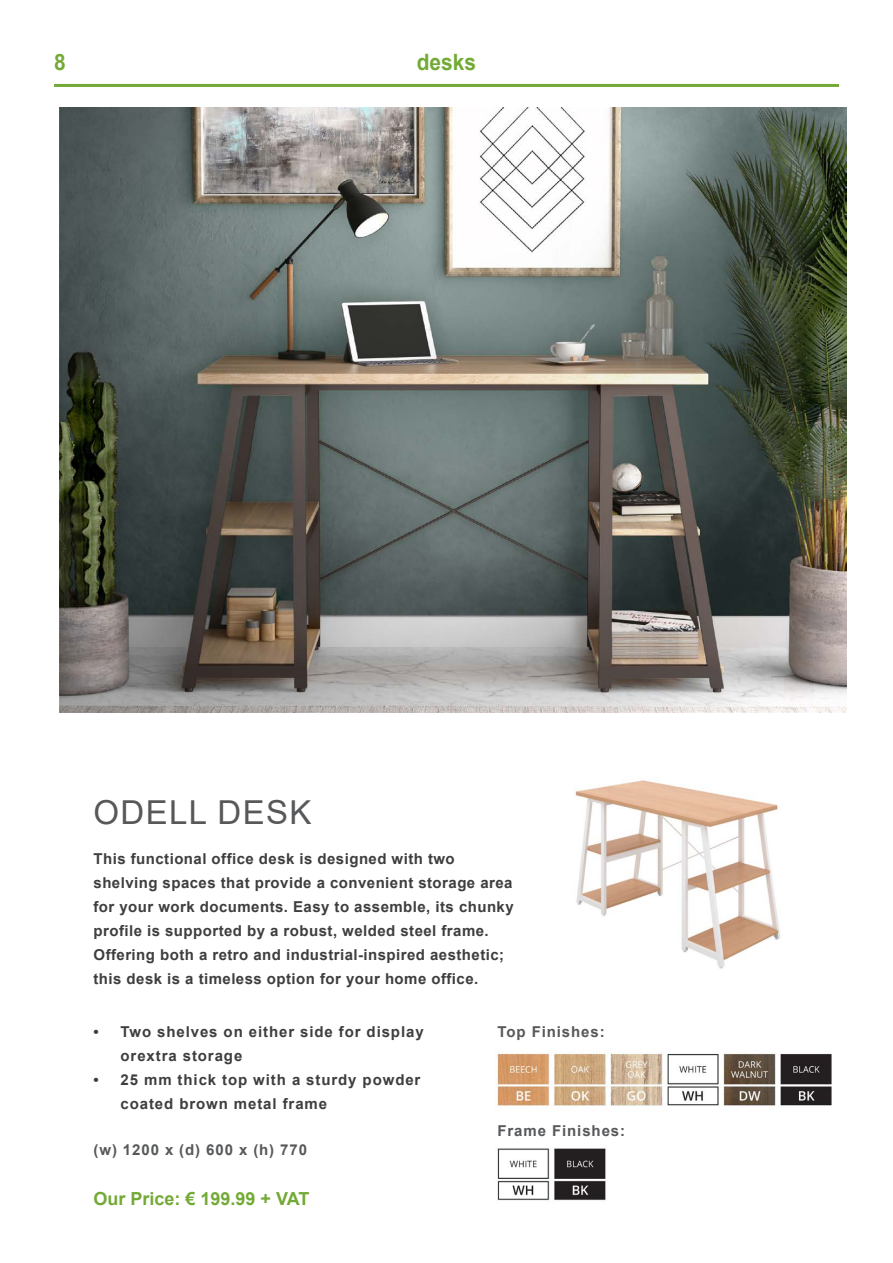
<style>
.page{position:relative;width:893px;height:1263px;background:#fff}
.page>*{position:absolute;margin:0;border:0;box-sizing:border-box;transform-origin:0 0}
.t1{font:33px "Arial";letter-spacing:.04em;color:#57585a}
.t2{font:700 22.5px "Arial";color:#73aa36;scale:.93 1}
.t3{font:700 18px "Arial";color:#73aa36}
.t4{font:700 15px/24px "Arial";letter-spacing:.03em;color:#3e3e3f}
.t5{font:700 15px/24px "Arial";letter-spacing:.06em;color:#3e3e3f}
.t6{font:700 15px "Arial";letter-spacing:.06em;color:#57585a}
</style>
<div class="page">
<img style="left:496px;top:1052px;width:336px;height:149px">
<img style="left:59px;top:107px;width:787px;height:606px">
<hr style="left:54px;top:84px;width:785px;height:3px;background:#73aa36">
<div style="left:497px;top:1125px;width:136px;height:20px;background:#fff"></div>
<img style="left:575px;top:780px;width:206px;height:189px">
<p class="t2" style="left:54px;top:47px;width:14px">8</p>
<p class="t2" style="left:417px;top:47px;width:65px">desks</p>
<p class="t1" style="left:94px;top:789px;width:219px">ODELL DESK</p>
<p class="t4" style="left:94px;top:847px;width:422px">This functional office desk is designed with two shelving spaces that provide a convenient storage area for your work documents. Easy to assemble, its chunky profile is supported by a robust, welded steel frame.</p>
<p class="t4" style="left:94px;top:943px;width:412px">Offering both a retro and industrial-inspired aesthetic; this desk is a timeless option for your home office.</p>
<p class="t5" style="left:121px;top:1020px;width:305px;text-indent:-27px">• Two shelves on either side for display orextra storage</p>
<p class="t5" style="left:121px;top:1068px;width:301px;text-indent:-27px">• 25 mm thick top with a sturdy powder coated brown metal frame</p>
<p class="t6" style="left:94px;top:1139px;width:215px">(w) 1200 x (d) 600 x (h) 770</p>
<p class="t6" style="left:497px;top:1021px;width:109px">Top Finishes:</p>
<p class="t6" style="left:497px;top:1120px;width:129px">Frame Finishes:</p>
<p class="t3" style="left:94px;top:1186px;width:217px">Our Price: € 199.99 + VAT</p>
</div>
